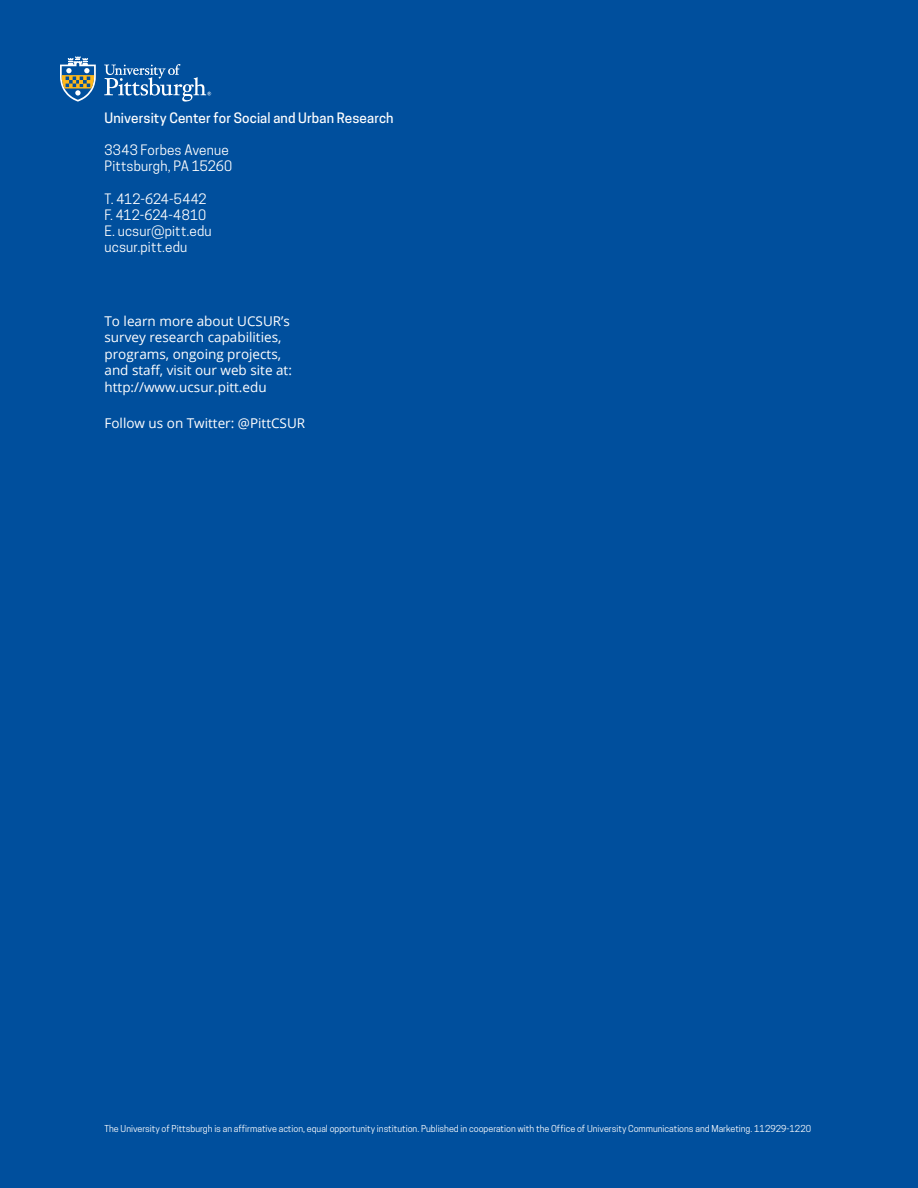
<style>
.page{position:relative;width:918px;height:1188px;background:#004f9d}
.page>*{position:absolute;margin:0;border:0;box-sizing:border-box;transform-origin:0 0}
.t1{font:13.5px/16.5px "Open Sans";color:#fff}
.t2{font:13.5px/16.2px "Cooper Hewitt";letter-spacing:.01em;color:#fff}
.t3{font:500 13.5px "Cooper Hewitt";letter-spacing:.01em;color:#fff}
.t4{font:9px "Cooper Hewitt";color:#fff}
</style>
<div class="page">
<svg style="left:60px;top:56px;width:36px;height:46px"></svg>
<svg style="left:104px;top:64px;width:107px;height:38px"></svg>
<h1 class="t3" style="left:105px;top:110px;width:291px">University Center for Social and Urban Research</h1>
<h1 class="t2" style="left:105px;top:142px;width:129px">3343 Forbes Avenue<br>Pittsburgh, PA 15260</h1>
<h1 class="t2" style="left:105px;top:191px;width:109px">T. 412-624-5442<br>F. 412-624-4810<br>E. ucsur@pitt.edu ucsur.pitt.edu</h1>
<h1 class="t1" style="left:105px;top:312px;width:189px">To learn more about UCSUR’s survey research capabilities, programs, ongoing projects, and staff, visit our web site at: http://www.ucsur.pitt.edu</h1>
<h1 class="t1" style="left:105px;top:414px;width:202px">Follow us on Twitter: @PittCSUR</h1>
<p class="t4" style="left:105px;top:1123px;width:708px">The University of Pittsburgh is an affirmative action, equal opportunity institution. Published in cooperation with the Office of University Communications and Marketing. 112929-1220</p>
</div>
